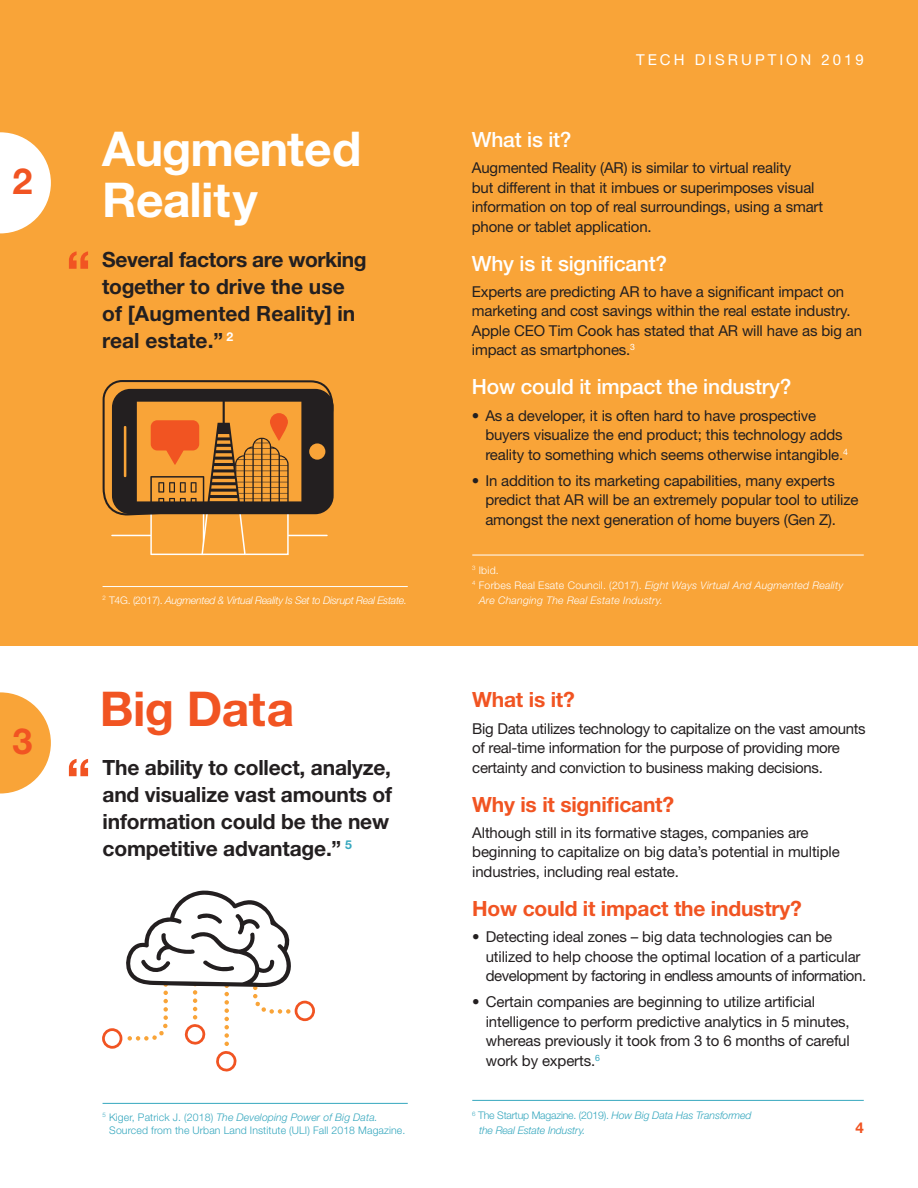
<style>
.page{position:relative;width:918px;height:1188px;background:#fff}
.page>*{position:absolute;margin:0;border:0;box-sizing:border-box;transform-origin:0 0}
.White_Header{font:700 48px/51px "Helvetica Neue LT Std";letter-spacing:-.02em;color:#fff}
.Red_Header{font:700 48px "Helvetica Neue LT Std";letter-spacing:-.01em;color:#f15422}
.White_Header-2{font:700 36px "Helvetica Neue LT Std";color:#f15422}
.t1{font:700 21px/27px "Helvetica Neue LT Std";letter-spacing:-.01em;color:#231f20}
.White_Subheader{font:500 21px "Helvetica Neue LT Std";letter-spacing:-.01em;color:#fff}
.Red_Subheader{font:700 21px "Helvetica Neue LT Std";letter-spacing:-.01em;color:#f15422}
.body_copy{font:15px/19.5px "Helvetica Neue LT Std";letter-spacing:-.01em;color:#231f20}
.t2{font:15px "Helvetica Neue LT Std";letter-spacing:.2em;color:#fff}
.t3{font:700 15px "Helvetica Neue LT Std";color:#f15422}
.Reference{font:italic 300 10.5px "Helvetica Neue LT Std";letter-spacing:.02em;color:#fff}
.Reference-2{font:italic 300 10.5px "Helvetica Neue LT Std";letter-spacing:-.025em;color:#fff}
.Reference-3{font:300 10.5px "Helvetica Neue LT Std";letter-spacing:.01em;color:#35a7be}
.Reference-4{font:300 10.5px "Helvetica Neue LT Std";letter-spacing:-.02em;color:#35a7be}
.Reference-5{font:italic 300 10.5px "Helvetica Neue LT Std";letter-spacing:.01em;color:#35a7be}
.Reference-6{font:italic 300 10.5px "Helvetica Neue LT Std";letter-spacing:-.01em;color:#35a7be}
.Reference-7{font:300 10.5px "Helvetica Neue LT Std";color:#fff}
.s1{font-style:normal}
.s2{font-style:italic}
</style>
<div class="page">
<div style="left:0;top:0;width:918px;height:646px;background:#f9a438"></div>
<hr style="left:103px;top:586px;width:305px;height:1px;background:#fff">
<hr style="left:472px;top:555px;width:392px;height:1px;background:#fff">
<hr style="left:103px;top:1103px;width:305px;height:1px;background:#35a7be">
<hr style="left:472px;top:1100px;width:392px;height:1px;background:#35a7be">
<svg style="left:0;top:132px;width:51px;height:101px"></svg>
<svg style="left:0;top:692px;width:51px;height:102px"></svg>
<svg style="left:69px;top:251px;width:19px;height:18px"></svg>
<svg style="left:69px;top:759px;width:19px;height:17px"></svg>
<svg style="left:102px;top:380px;width:232px;height:176px"></svg>
<svg style="left:102px;top:890px;width:212px;height:182px"></svg>
<hr style="left:112px;top:535px;width:38px;height:1px;background:#fff">
<hr style="left:289px;top:535px;width:38px;height:1px;background:#fff">
<p class="White_Header-2" style="left:12px;top:159px;width:22px">2</p>
<p class="White_Header-2" style="left:12px;top:719px;width:22px">3</p>
<p class="White_Header" style="left:102px;top:122px;width:261px">Augmented<br>Reality</p>
<p class="t1" style="left:102px;top:245px;width:266px">Several factors are working together to drive the use of [Augmented Reality] in real estate.” <sup>2</sup></p>
<p class="Reference-2" style="left:103px;top:594px;width:306px"><sup>2</sup> <span class="s1">T4G. (2017).</span> Augmented &amp; Virtual Reality Is Set to Disrupt Real Estate.</p>
<p class="Red_Header" style="left:100px;top:680px;width:196px">Big Data</p>
<p class="t1" style="left:103px;top:754px;width:291px">The ability to collect, analyze, and visualize vast amounts of information could be the new competitive advantage.” <sup>5</sup></p>
<p class="Reference-5" style="left:103px;top:1111px;width:277px"><sup>5</sup> <span class="s1">Kiger, Patrick J. (2018)</span> The Developing Power of Big Data.</p>
<p class="Reference-3" style="left:109px;top:1124px;width:298px">Sourced from the Urban Land Institute (ULI) Fall 2018 Magazine.</p>
<p class="t2" style="left:636px;top:50px;width:229px">TECH DISRUPTION 2019</p>
<p class="White_Subheader" style="left:472px;top:127px;width:101px">What is it?</p>
<p class="body_copy" style="left:472px;top:158px;width:353px">Augmented Reality (AR) is similar to virtual reality<br>but different in that it imbues or superimposes visual information on top of real surroundings, using a smart phone or tablet application.</p>
<p class="White_Subheader" style="left:472px;top:251px;width:197px">Why is it significant?</p>
<p class="body_copy" style="left:472px;top:282px;width:392px">Experts are predicting AR to have a significant impact on marketing and cost savings within the real estate industry.<br>Apple CEO Tim Cook has stated that AR will have as big an impact as smartphones.<sup>3</sup></p>
<p class="White_Subheader" style="left:472px;top:375px;width:321px">How could it impact the industry?</p>
<p class="body_copy" style="left:485px;top:405px;width:364px;text-indent:-14px">• As a developer, it is often hard to have prospective buyers visualize the end product; this technology adds reality to something which seems otherwise intangible.<sup>4</sup></p>
<p class="body_copy" style="left:485px;top:471px;width:375px;text-indent:-14px">• In addition to its marketing capabilities, many experts predict that AR will be an extremely popular tool to utilize amongst the next generation of home buyers (Gen Z).</p>
<p class="Reference-7" style="left:472px;top:564px;width:28px"><sup>3</sup> Ibid.</p>
<p class="Reference" style="left:472px;top:579px;width:372px"><sup>4</sup> <span class="s1">Forbes Real Esate Council. (2017).</span> Eight Ways Virtual And Augmented Reality</p>
<p class="Reference" style="left:479px;top:594px;width:185px">Are Changing The Real Estate Industry.</p>
<p class="Red_Subheader" style="left:472px;top:687px;width:104px">What is it?</p>
<p class="body_copy" style="left:472px;top:718px;width:395px">Big Data utilizes technology to capitalize on the vast amounts of real-time information for the purpose of providing more certainty and conviction to business making decisions.</p>
<p class="Red_Subheader" style="left:472px;top:791px;width:203px">Why is it significant?</p>
<p class="body_copy" style="left:472px;top:823px;width:369px">Although still in its formative stages, companies are beginning to capitalize on big data’s potential in multiple industries, including real estate.</p>
<p class="Red_Subheader" style="left:472px;top:895px;width:331px">How could it impact the industry?</p>
<p class="body_copy" style="left:486px;top:927px;width:382px;text-indent:-14px">• Detecting ideal zones – big data technologies can be utilized to help choose the optimal location of a particular development by factoring in endless amounts of information.</p>
<p class="body_copy" style="left:486px;top:992px;width:366px;text-indent:-14px">• Certain companies are beginning to utilize artificial intelligence to perform predictive analytics in 5 minutes, whereas previously it took from 3 to 6 months of careful work by experts.<sup>6</sup></p>
<p class="Reference-4" style="left:472px;top:1109px;width:281px"><sup>6</sup> The Startup Magazine. (2019). <span class="s2">How Big Data Has Transformed</span></p>
<p class="Reference-6" style="left:479px;top:1124px;width:108px">the Real Estate Industry.</p>
<p class="t3" style="left:856px;top:1118px;width:10px">4</p>
</div>
